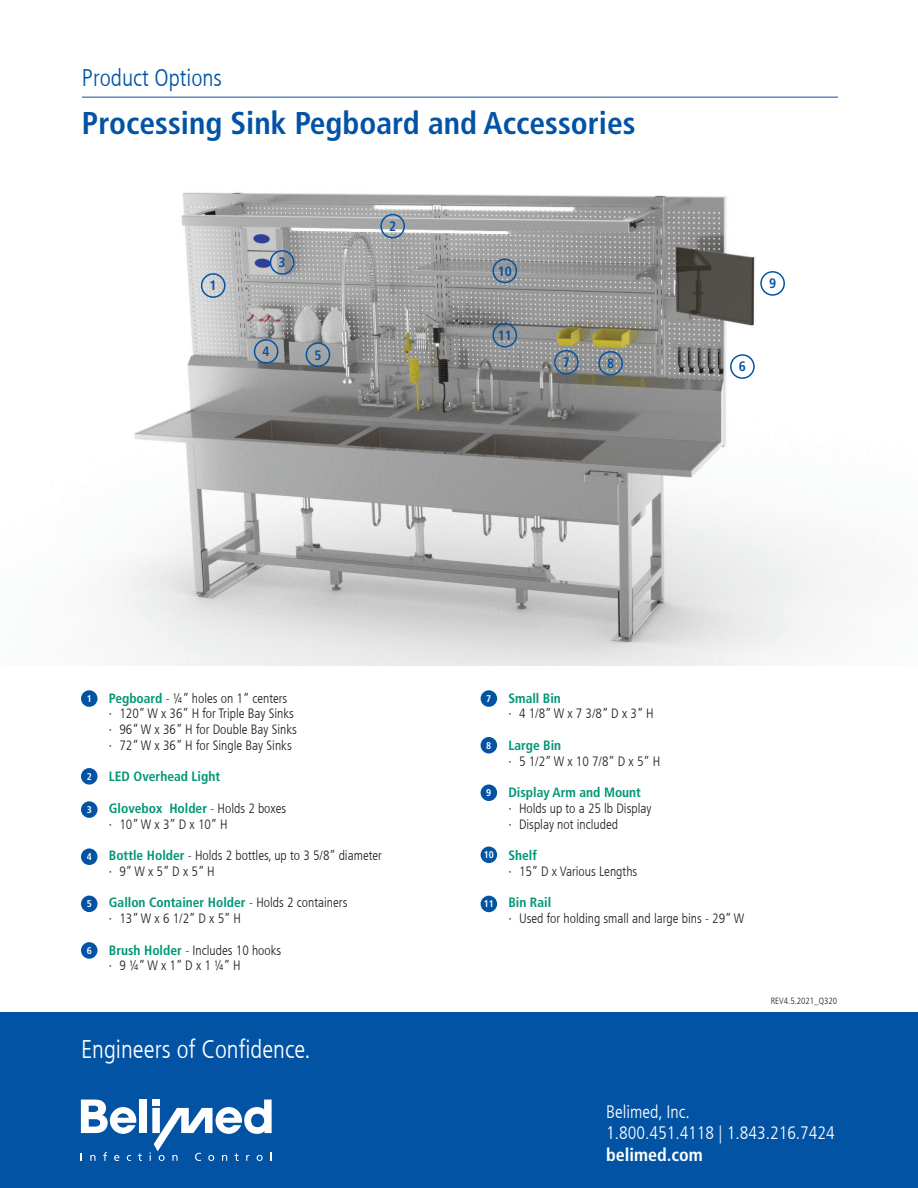
<style>
.page{position:relative;width:918px;height:1188px;background:#fff}
.page>*{position:absolute;margin:0;border:0;box-sizing:border-box;transform-origin:0 0}
.t1{font:700 condensed 31.5px "Frutiger LT Com";color:#0353a5}
.t2{font:300 condensed 25.5px "Frutiger LT Com";color:#fff}
.t3{font:300 condensed 24px "Frutiger LT Com";color:#0353a5}
.t4{font:300 condensed 18px/21.6px "Frutiger LT Com";color:#fff}
.t5{font:700 condensed 18px "Frutiger LT Com";color:#fff}
.t6{font:700 condensed 13.65px "Frutiger LT Com";color:#0353a5}
.t7{font:300 condensed 13.5px/15.8px "Frutiger LT Com";color:#231f20}
.t8{font:700 condensed 13.5px "Frutiger LT Com";color:#009676}
.t9{font:700 condensed 9.75px "Frutiger LT Com";color:#fff}
.t10{font:300 condensed 9px "Frutiger LT Com";color:#231f20}
.s1{font-weight:700;color:#009676}
</style>
<div class="page">
<div style="left:0;top:1012px;width:918px;height:176px;background:#0353a5"></div>
<div style="left:140px;top:1100px;width:7px;height:33px;background:#fff"></div>
<svg style="left:90px;top:1155px;width:6px;height:6px"></svg>
<svg style="left:103px;top:1152px;width:4px;height:9px"></svg>
<svg style="left:114px;top:1155px;width:5px;height:6px"></svg>
<svg style="left:127px;top:1155px;width:4px;height:6px"></svg>
<svg style="left:138px;top:1153px;width:4px;height:8px"></svg>
<svg style="left:81px;top:1100px;width:55px;height:34px"></svg>
<svg style="left:150px;top:1100px;width:122px;height:61px"></svg>
<hr style="left:82px;top:97px;width:756px;height:1px;background:#0353a5">
<div style="left:81px;top:690px;width:17px;height:17px;background:#0353a5;border-radius:50%"></div>
<div style="left:81px;top:768px;width:17px;height:17px;background:#0353a5;border-radius:50%"></div>
<div style="left:81px;top:801px;width:17px;height:17px;background:#0353a5;border-radius:50%"></div>
<div style="left:81px;top:848px;width:17px;height:17px;background:#0353a5;border-radius:50%"></div>
<div style="left:81px;top:896px;width:17px;height:16px;background:#0353a5;border-radius:50%"></div>
<div style="left:81px;top:942px;width:17px;height:17px;background:#0353a5;border-radius:50%"></div>
<div style="left:481px;top:690px;width:16px;height:17px;background:#0353a5;border-radius:50%"></div>
<div style="left:481px;top:737px;width:16px;height:17px;background:#0353a5;border-radius:50%"></div>
<div style="left:481px;top:784px;width:16px;height:17px;background:#0353a5;border-radius:50%"></div>
<div style="left:481px;top:847px;width:16px;height:16px;background:#0353a5;border-radius:50%"></div>
<div style="left:481px;top:896px;width:16px;height:16px;background:#0353a5;border-radius:50%"></div>
<img style="left:91px;top:192px;width:783px;height:474px">
<div style="left:270px;top:250px;width:24px;height:25px;border:2px solid #0353a5;border-radius:50%"></div>
<div style="left:254px;top:339px;width:24px;height:25px;border:2px solid #0353a5;border-radius:50%"></div>
<div style="left:306px;top:342px;width:24px;height:25px;border:2px solid #0353a5;border-radius:50%"></div>
<div style="left:730px;top:354px;width:25px;height:25px;border:2px solid #0353a5;border-radius:50%"></div>
<div style="left:554px;top:350px;width:25px;height:25px;border:2px solid #0353a5;border-radius:50%"></div>
<div style="left:598px;top:351px;width:25px;height:25px;border:2px solid #0353a5;border-radius:50%"></div>
<div style="left:201px;top:273px;width:25px;height:25px;border:2px solid #0353a5;border-radius:50%"></div>
<div style="left:760px;top:271px;width:25px;height:25px;border:2px solid #0353a5;border-radius:50%"></div>
<div style="left:492px;top:259px;width:25px;height:24px;border:2px solid #0353a5;border-radius:50%"></div>
<div style="left:492px;top:323px;width:25px;height:25px;border:2px solid #0353a5;border-radius:50%"></div>
<div style="left:380px;top:214px;width:25px;height:24px;border:2px solid #0353a5;border-radius:50%"></div>
<h3 class="t3" style="left:82px;top:62px;width:142px">Product Options</h3>
<h1 class="t1" style="left:82px;top:104px;width:555px">Processing Sink Pegboard and Accessories</h1>
<p class="t6" style="left:279px;top:254px;width:9px">3</p>
<p class="t6" style="left:389px;top:218px;width:9px">2</p>
<p class="t6" style="left:498px;top:263px;width:16px">10</p>
<p class="t6" style="left:210px;top:277px;width:9px">1</p>
<p class="t6" style="left:769px;top:275px;width:9px">9</p>
<p class="t6" style="left:263px;top:343px;width:9px">4</p>
<p class="t6" style="left:314px;top:346px;width:9px">5</p>
<p class="t6" style="left:498px;top:327px;width:16px">11</p>
<p class="t6" style="left:563px;top:354px;width:9px">7</p>
<p class="t6" style="left:607px;top:355px;width:9px">8</p>
<p class="t6" style="left:739px;top:358px;width:9px">6</p>
<p class="t9" style="left:87px;top:693px;width:7px">1</p>
<p class="t9" style="left:87px;top:770px;width:7px">2</p>
<p class="t9" style="left:87px;top:804px;width:7px">3</p>
<p class="t9" style="left:87px;top:851px;width:7px">4</p>
<p class="t9" style="left:87px;top:898px;width:7px">5</p>
<p class="t9" style="left:87px;top:945px;width:7px">6</p>
<p class="t7" style="left:109px;top:690px;width:190px"><span class="s1">Pegboard</span> - ¼” holes on 1” centers<br>· 120” W x 36” H for Triple Bay Sinks · 96” W x 36” H for Double Bay Sinks · 72” W x 36” H for Single Bay Sinks</p>
<p class="t8" style="left:109px;top:768px;width:113px">LED Overhead Light</p>
<p class="t7" style="left:109px;top:800px;width:179px"><span class="s1">Glovebox Holder</span> - Holds 2 boxes · 10” W x 3” D x 10” H</p>
<p class="t7" style="left:109px;top:847px;width:275px"><span class="s1">Bottle Holder</span> - Holds 2 bottles, up to 3 5/8” diameter · 9” W x 5” D x 5” H</p>
<p class="t7" style="left:109px;top:895px;width:240px"><span class="s1">Gallon Container Holder</span> - Holds 2 containers · 13” W x 6 1/2” D x 5” H</p>
<p class="t7" style="left:109px;top:942px;width:174px"><span class="s1">Brush Holder</span> - Includes 10 hooks · 9 ¼” W x 1” D x 1 ¼” H</p>
<h2 class="t2" style="left:81px;top:1034px;width:231px">Engineers of Confidence.</h2>
<p class="t9" style="left:486px;top:693px;width:7px">7</p>
<p class="t9" style="left:486px;top:739px;width:7px">8</p>
<p class="t9" style="left:486px;top:787px;width:7px">9</p>
<p class="t9" style="left:484px;top:849px;width:12px">10</p>
<p class="t9" style="left:484px;top:898px;width:12px">11</p>
<p class="t8" style="left:508px;top:690px;width:54px">Small Bin</p>
<p class="t7" style="left:508px;top:706px;width:147px">· 4 1/8” W x 7 3/8” D x 3” H</p>
<p class="t8" style="left:508px;top:737px;width:54px">Large Bin</p>
<p class="t7" style="left:508px;top:753px;width:153px">· 5 1/2” W x 10 7/8” D x 5” H</p>
<p class="t8" style="left:508px;top:784px;width:134px">Display Arm and Mount</p>
<p class="t7" style="left:508px;top:800px;width:145px">· Holds up to a 25 lb Display · Display not included</p>
<p class="t8" style="left:508px;top:847px;width:30px">Shelf</p>
<p class="t7" style="left:508px;top:863px;width:130px">· 15” D x Various Lengths</p>
<p class="t8" style="left:508px;top:894px;width:44px">Bin Rail</p>
<p class="t7" style="left:508px;top:910px;width:237px">· Used for holding small and large bins - 29” W</p>
<p class="t10" style="left:771px;top:995px;width:68px">REV4.5.2021_Q320</p>
<h3 class="t4" style="left:606px;top:1101px;width:230px">Belimed, Inc.<br>1.800.451.4118 | 1.843.216.7424</h3>
<h3 class="t5" style="left:606px;top:1144px;width:98px">belimed.com</h3>
</div>
